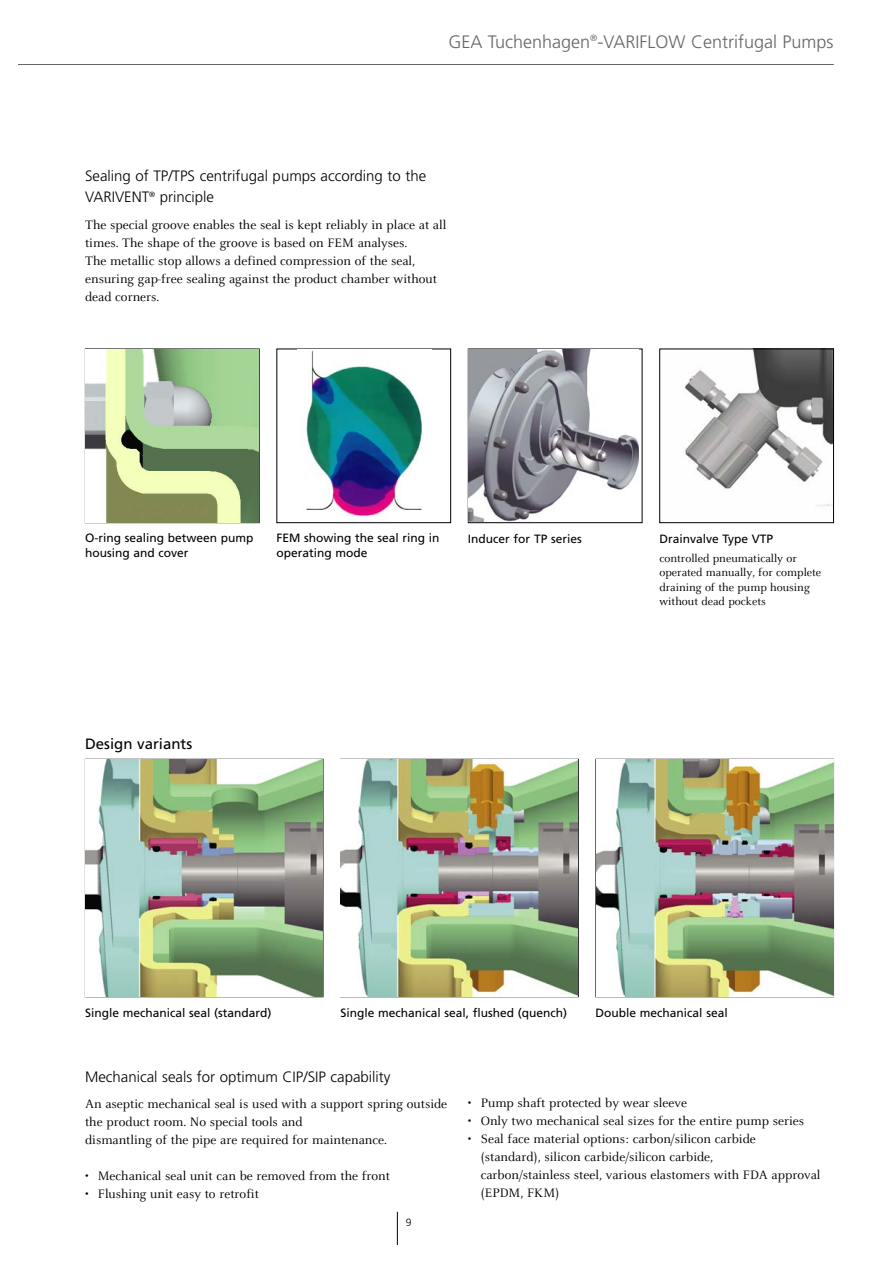
<style>
.page{position:relative;width:893px;height:1263px;background:#fff}
.page>*{position:absolute;margin:0;border:0;box-sizing:border-box;transform-origin:0 0}
.t1{font:300 18px "Frutiger";color:#666}
.t2{font:300 15px/21px "Frutiger";color:#000}
.t3{font:15px "Frutiger";color:#000}
.t4{font:13.5px/18px "Celeste OT";color:#000}
.t5{font:12px/14.4px "Frutiger";color:#000}
.t6{font:12px/14.4px "Celeste OT";color:#000}
.t7{font:300 10.5px "Frutiger";color:#000}
</style>
<div class="page">
<img style="left:596px;top:760px;width:237px;height:236px">
<img style="left:341px;top:760px;width:237px;height:236px">
<hr style="left:397px;top:1212px;width:1px;height:33px;background:#000">
<img style="left:86px;top:760px;width:237px;height:236px">
<img style="left:86px;top:349px;width:173px;height:173px">
<div style="left:468px;top:349px;width:174px;height:174px;border:1px solid #000"></div>
<img style="left:468px;top:349px;width:171px;height:172px">
<div style="left:276px;top:349px;width:175px;height:174px;border:1px solid #000"></div>
<img style="left:297px;top:349px;width:134px;height:173px">
<img style="left:685px;top:351px;width:146px;height:156px">
<div style="left:659px;top:349px;width:174px;height:174px;border:1px solid #000"></div>
<hr style="left:18px;top:64px;width:815px;height:1px;background:#666">
<h1 class="t1" style="left:448px;top:34px;width:387px">GEA Tuchenhagen<sup>®</sup>-VARIFLOW Centrifugal Pumps</h1>
<p class="t2" style="left:85px;top:167px;width:342px">Sealing of TP/TPS centrifugal pumps according to the<br>VARIVENT<sup>®</sup> principle</p>
<p class="t4" style="left:85px;top:217px;width:362px">The special groove enables the seal is kept reliably in place at all times. The shape of the groove is based on FEM analyses.<br>The metallic stop allows a defined compression of the seal, ensuring gap-free sealing against the product chamber without dead corners.</p>
<p class="t5" style="left:276px;top:532px;width:164px">FEM showing the seal ring in operating mode</p>
<p class="t5" style="left:85px;top:532px;width:170px">O-ring sealing between pump housing and cover</p>
<p class="t5" style="left:468px;top:533px;width:115px">Inducer for TP series</p>
<p class="t5" style="left:659px;top:533px;width:115px">Drainvalve Type VTP</p>
<p class="t6" style="left:659px;top:552px;width:163px">controlled pneumatically or operated manually, for complete draining of the pump housing without dead pockets</p>
<p class="t3" style="left:85px;top:737px;width:109px">Design variants</p>
<p class="t5" style="left:340px;top:1007px;width:228px">Single mechanical seal, flushed (quench)</p>
<p class="t5" style="left:85px;top:1007px;width:188px">Single mechanical seal (standard)</p>
<p class="t5" style="left:595px;top:1007px;width:134px">Double mechanical seal</p>
<p class="t2" style="left:85px;top:1067px;width:307px">Mechanical seals for optimum CIP/SIP capability</p>
<p class="t4" style="left:85px;top:1096px;width:364px">An aseptic mechanical seal is used with a support spring outside the product room. No special tools and<br>dismantling of the pipe are required for maintenance.</p>
<p class="t4" style="left:85px;top:1168px;width:306px">• Mechanical seal unit can be removed from the front</p>
<p class="t4" style="left:85px;top:1186px;width:175px">• Flushing unit easy to retrofit</p>
<p class="t7" style="left:406px;top:1218px;width:7px">9</p>
<p class="t4" style="left:468px;top:1095px;width:221px">• Pump shaft protected by wear sleeve</p>
<p class="t4" style="left:468px;top:1113px;width:338px">• Only two mechanical seal sizes for the entire pump series</p>
<p class="t4" style="left:480px;top:1131px;width:341px;text-indent:-13px">• Seal face material options: carbon/silicon carbide<br>(standard), silicon carbide/silicon carbide,<br>carbon/stainless steel, various elastomers with FDA approval (EPDM, FKM)</p>
</div>
